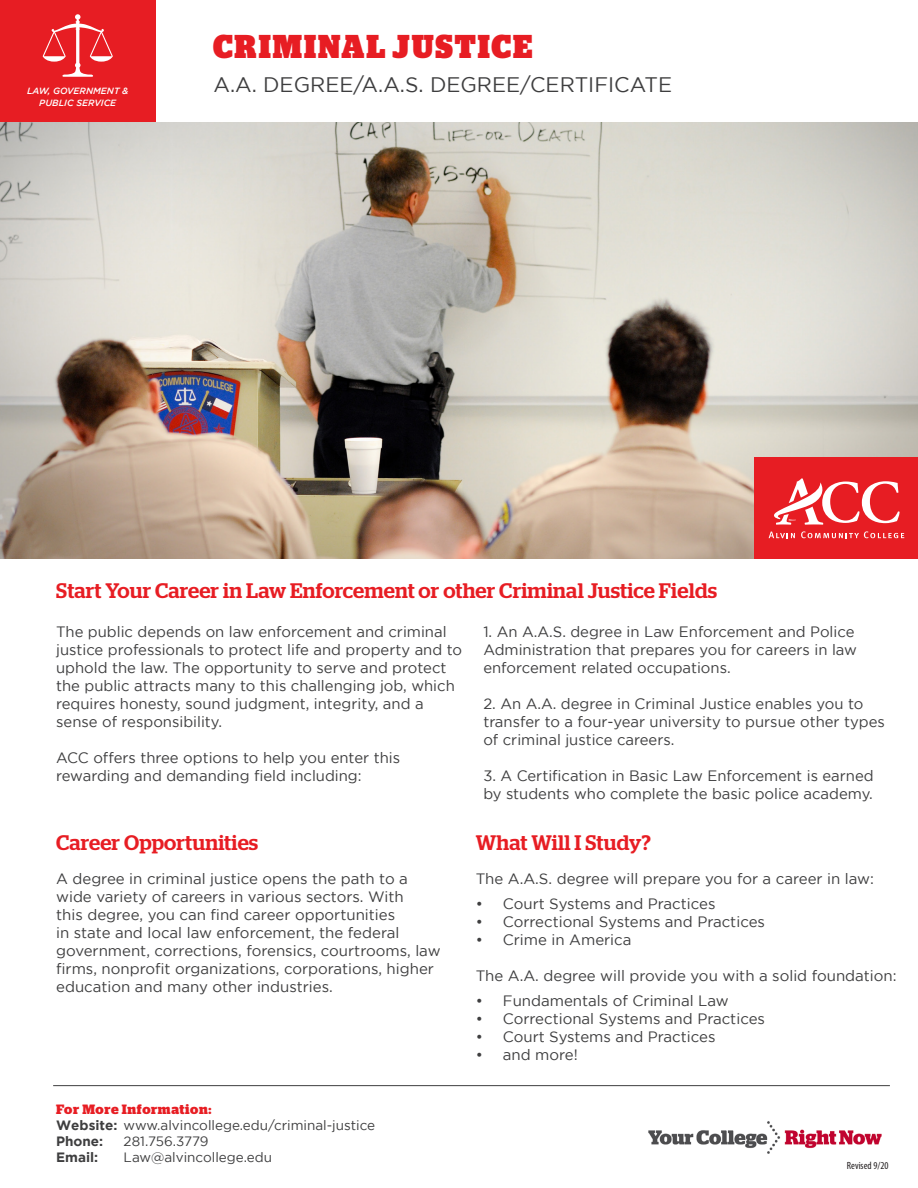
<style>
.page{position:relative;width:918px;height:1188px;background:#fff}
.page>*{position:absolute;margin:0;border:0;box-sizing:border-box;transform-origin:0 0}
.t1{font:900 33px "Stag";letter-spacing:.07em;color:#e71d23;scale:.91 1}
.t2{font:500 21px "Stag";letter-spacing:.01em;color:#e71d23}
.t3{font:21px "Gotham";color:#3e3e3f}
.t4{font:15px/18px "Gotham";color:#3e3e3f}
.t5{font:13.5px "Gotham";color:#3e3e3f}
.t6{font:700 13.5px "Stag";letter-spacing:.045em;color:#e71d23}
.t7{font:700 13.5px "Gotham";color:#3e3e3f}
.t8{font:condensed 10.5px "Myriad Pro";color:#231f20}
.t9{font:italic 500 9px "Gotham";color:#fff}
.s1{font-weight:700}
</style>
<div class="page">
<div style="left:0;top:0;width:156px;height:123px;background:#e71d23"></div>
<img style="left:0;top:122px;width:918px;height:437px">
<img style="left:648px;top:1121px;width:234px;height:33px">
<div style="left:755px;top:458px;width:163px;height:101px;background:#e71d23"></div>
<svg style="left:769px;top:532px;width:26px;height:6px"></svg>
<svg style="left:801px;top:531px;width:103px;height:7px"></svg>
<svg style="left:774px;top:478px;width:126px;height:47px"></svg>
<hr style="left:53px;top:1085px;width:837px;height:1px;background:#3e3e3f">
<svg style="left:43px;top:14px;width:70px;height:63px"></svg>
<p class="t9" style="left:27px;top:86px;width:103px">LAW, GOVERNMENT &amp;</p>
<p class="t9" style="left:39px;top:98px;width:78px">PUBLIC SERVICE</p>
<p class="t1" style="left:213px;top:27px;width:353px">CRIMINAL JUSTICE</p>
<p class="t3" style="left:213px;top:73px;width:460px">A.A. DEGREE/A.A.S. DEGREE/CERTIFICATE</p>
<p class="t2" style="left:56px;top:578px;width:663px">Start Your Career in Law Enforcement or other Criminal Justice Fields</p>
<p class="t4" style="left:56px;top:623px;width:407px">The public depends on law enforcement and criminal justice professionals to protect life and property and to uphold the law. The opportunity to serve and protect the public attracts many to this challenging job, which requires honesty, sound judgment, integrity, and a sense of responsibility.</p>
<p class="t4" style="left:56px;top:749px;width:345px">ACC offers three options to help you enter this rewarding and demanding field including:</p>
<p class="t2" style="left:56px;top:830px;width:204px">Career Opportunities</p>
<p class="t4" style="left:56px;top:870px;width:386px">A degree in criminal justice opens the path to a wide variety of careers in various sectors. With<br>this degree, you can find career opportunities<br>in state and local law enforcement, the federal government, corrections, forensics, courtrooms, law firms, nonprofit organizations, corporations, higher education and many other industries.</p>
<p class="t4" style="left:483px;top:623px;width:375px">1. An A.A.S. degree in Law Enforcement and Police<br>Administration that prepares you for careers in law enforcement related occupations.</p>
<p class="t4" style="left:483px;top:695px;width:403px">2. An A.A. degree in Criminal Justice enables you to transfer to a four-year university to pursue other types of criminal justice careers.</p>
<p class="t4" style="left:483px;top:767px;width:392px">3. A Certification in Basic Law Enforcement is earned by students who complete the basic police academy.</p>
<p class="t2" style="left:476px;top:830px;width:176px">What Will I Study?</p>
<p class="t4" style="left:476px;top:870px;width:400px">The A.A.S. degree will prepare you for a career in law:</p>
<p class="t4" style="left:476px;top:895px;width:241px">• Court Systems and Practices</p>
<p class="t4" style="left:476px;top:913px;width:291px">• Correctional Systems and Practices</p>
<p class="t4" style="left:476px;top:931px;width:157px">• Crime in America</p>
<p class="t4" style="left:476px;top:967px;width:422px">The A.A. degree will provide you with a solid foundation:</p>
<p class="t4" style="left:476px;top:991px;width:254px">• Fundamentals of Criminal Law</p>
<p class="t4" style="left:476px;top:1009px;width:291px">• Correctional Systems and Practices</p>
<p class="t4" style="left:476px;top:1027px;width:241px">• Court Systems and Practices</p>
<p class="t4" style="left:476px;top:1045px;width:104px">• and more!</p>
<p class="t6" style="left:56px;top:1101px;width:157px">For More Information:</p>
<p class="t5" style="left:56px;top:1117px;width:321px"><span class="s1">Website:</span> www.alvincollege.edu/criminal-justice</p>
<p class="t7" style="left:56px;top:1133px;width:49px">Phone:</p>
<p class="t5" style="left:124px;top:1134px;width:87px">281.756.3779</p>
<p class="t7" style="left:56px;top:1150px;width:44px">Email:</p>
<p class="t5" style="left:124px;top:1150px;width:150px">Law@alvincollege.edu</p>
<p class="t8" style="left:847px;top:1159px;width:43px">Revised 9/20</p>
</div>
